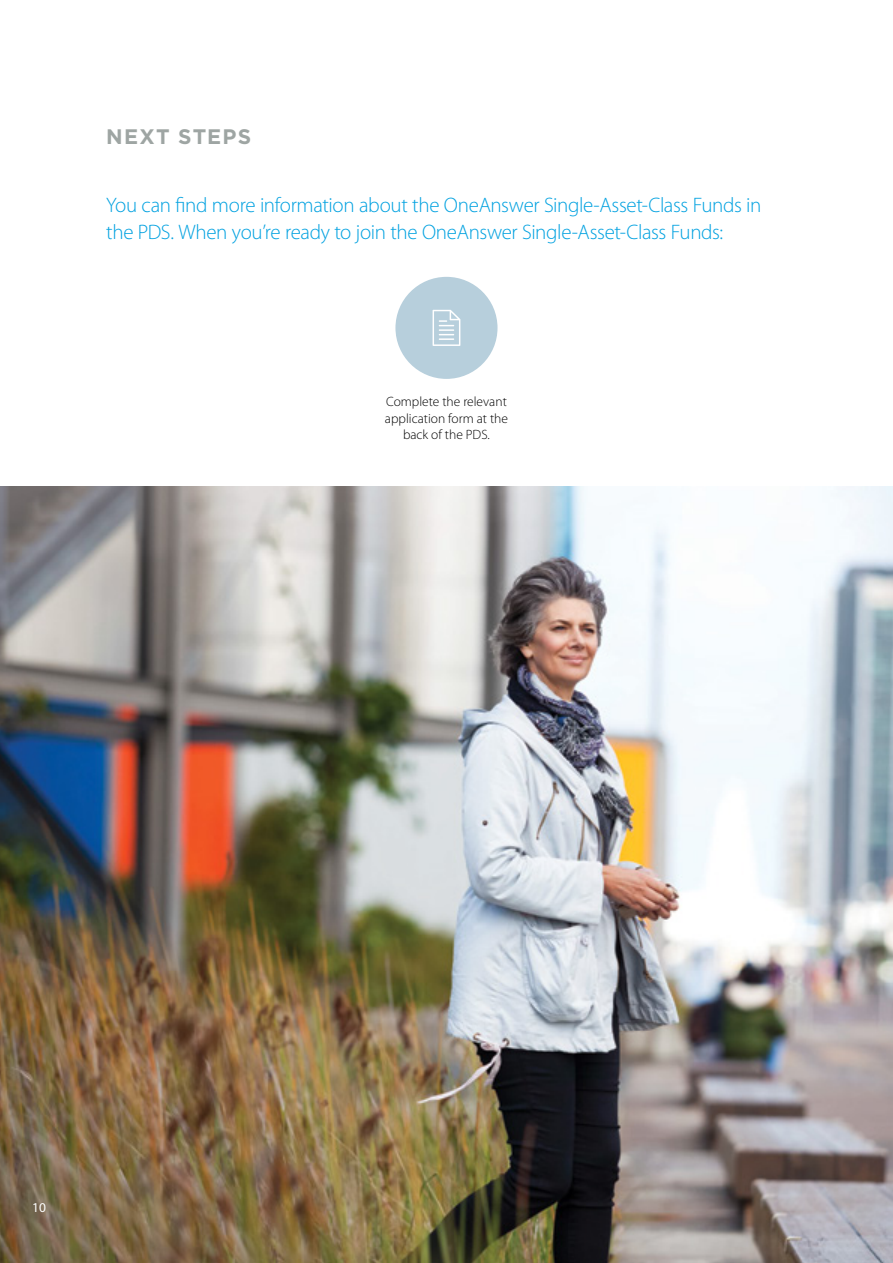
<style>
.page{position:relative;width:893px;height:1263px;background:#fff}
.page>*{position:absolute;margin:0;border:0;box-sizing:border-box;transform-origin:0 0}
.t1{font:300 21px/27px "Myriad Pro";letter-spacing:-.02em;color:#00a1e0}
.t2{font:700 21px "Gotham";letter-spacing:.06em;color:#9ea5a3}
.t3{font:300 13.5px/16.5px "Myriad Pro";color:#000;text-align:center}
.t4{font:13.5px "Myriad Pro";color:#fff}
</style>
<div class="page">
<img style="left:0;top:486px;width:893px;height:777px">
<div style="left:395px;top:277px;width:102px;height:102px;background:#b7cfdc;border-radius:50%"></div>
<svg style="left:433px;top:310px;width:27px;height:36px"></svg>
<p class="t2" style="left:106px;top:123px;width:146px">NEXT STEPS</p>
<p class="t1" style="left:106px;top:191px;width:657px">You can find more information about the OneAnswer Single-Asset-Class Funds in the PDS. When you’re ready to join the OneAnswer Single-Asset-Class Funds:</p>
<p class="t3" style="left:385px;top:393px;width:125px">Complete the relevant application form at the back of the PDS.</p>
<p class="t4" style="left:32px;top:1199px;width:15px">10</p>
</div>
